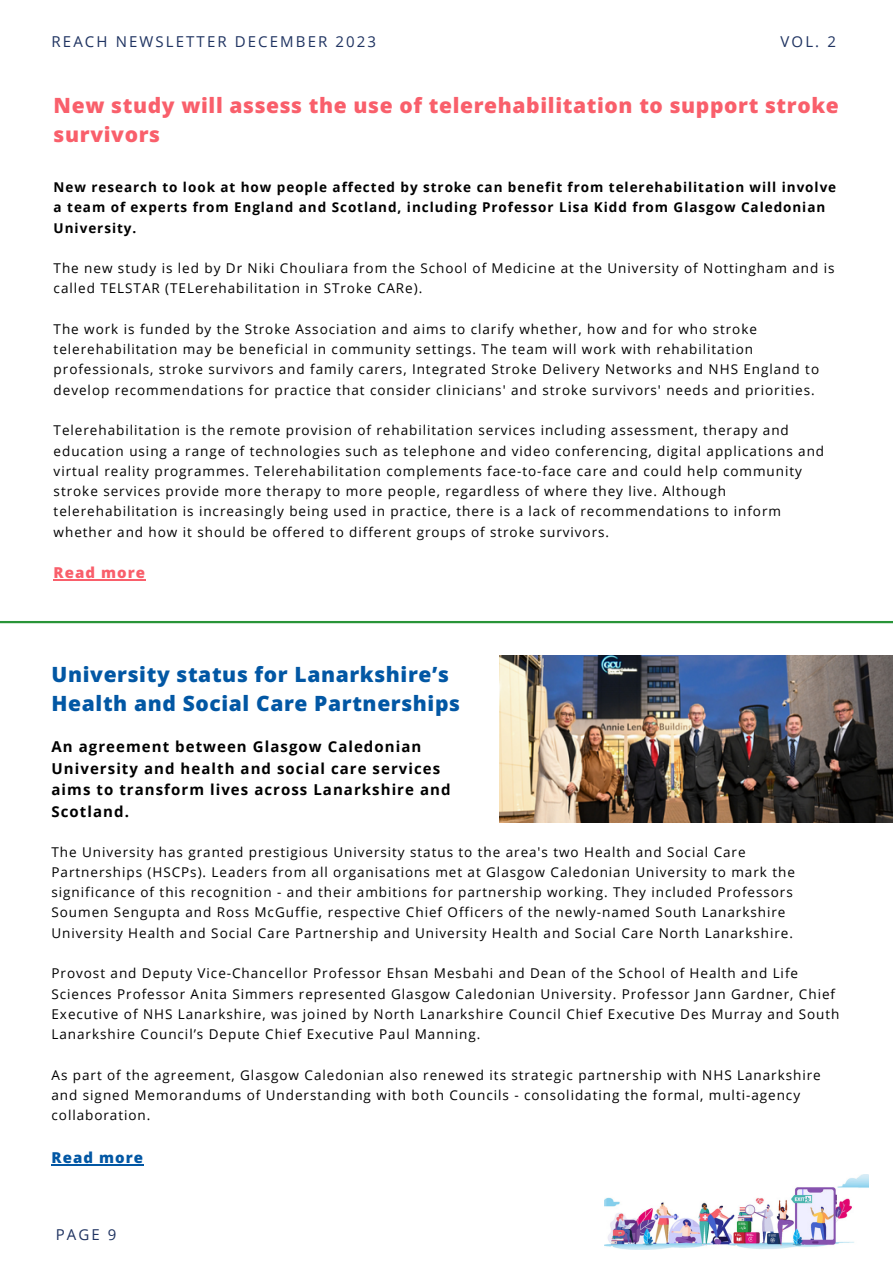
<style>
.page{position:relative;width:893px;height:1264px;background:#fff}
.page>*{position:absolute;margin:0;border:0;box-sizing:border-box;transform-origin:0 0}
.t1{font:800 21px/29.2px "Open Sans";letter-spacing:.03em;color:#f95f6b}
.t2{font:800 21px/29.2px "Open Sans";letter-spacing:.03em;color:#0257a4}
.t3{font:700 15px/21.3px "Open Sans";letter-spacing:.07em;color:#000}
.t4{font:15px "Open Sans";letter-spacing:.14em;color:#1f3361}
.t5{font:800 15px "Open Sans";letter-spacing:.07em;color:#f95f6b}
.t6{font:800 15px "Open Sans";letter-spacing:.07em;color:#0257a4}
.t7{font:13.5px/20.2px "Open Sans";letter-spacing:.07em;color:#000}
.t8{font:700 13.5px/20.2px "Open Sans";letter-spacing:.07em;color:#000}
</style>
<div class="page">
<img style="left:604px;top:1174px;width:264px;height:75px">
<hr style="left:54px;top:579px;width:92px;height:1px;background:#f95f6b">
<img style="left:499px;top:655px;width:393px;height:167px">
<hr style="left:52px;top:1163px;width:92px;height:2px;background:#0257a4">
<hr style="left:0;top:621px;width:892px;height:2px;background:#289438">
<p class="t4" style="left:52px;top:31px;width:326px">REACH NEWSLETTER DECEMBER 2023</p>
<p class="t4" style="left:780px;top:31px;width:57px">VOL. 2</p>
<p class="t1" style="left:54px;top:90px;width:786px">New study will assess the use of telerehabilitation to support stroke survivors</p>
<p class="t8" style="left:54px;top:177px;width:784px">New research to look at how people affected by stroke can benefit from telerehabilitation will involve a team of experts from England and Scotland, including Professor Lisa Kidd from Glasgow Caledonian<br>University.</p>
<p class="t7" style="left:54px;top:258px;width:782px">The new study is led by Dr Niki Chouliara from the School of Medicine at the University of Nottingham and is called TELSTAR (TELerehabilitation in STroke CARe).</p>
<p class="t7" style="left:54px;top:318px;width:767px">The work is funded by the Stroke Association and aims to clarify whether, how and for who stroke telerehabilitation may be beneficial in community settings. The team will work with rehabilitation professionals, stroke survivors and family carers, Integrated Stroke Delivery Networks and NHS England to develop recommendations for practice that consider clinicians' and stroke survivors' needs and priorities.</p>
<p class="t7" style="left:54px;top:420px;width:772px">Telerehabilitation is the remote provision of rehabilitation services including assessment, therapy and education using a range of technologies such as telephone and video conferencing, digital applications and virtual reality programmes. Telerehabilitation complements face-to-face care and could help community stroke services provide more therapy to more people, regardless of where they live. Although telerehabilitation is increasingly being used in practice, there is a lack of recommendations to inform whether and how it should be offered to different groups of stroke survivors.</p>
<p class="t5" style="left:54px;top:562px;width:93px">Read more</p>
<p class="t2" style="left:52px;top:659px;width:410px">University status for Lanarkshire’s<br>Health and Social Care Partnerships</p>
<p class="t3" style="left:52px;top:736px;width:400px">An agreement between Glasgow Caledonian University and health and social care services aims to transform lives across Lanarkshire and Scotland.</p>
<p class="t7" style="left:52px;top:841px;width:744px">The University has granted prestigious University status to the area's two Health and Social Care Partnerships (HSCPs). Leaders from all organisations met at Glasgow Caledonian University to mark the significance of this recognition - and their ambitions for partnership working. They included Professors Soumen Sengupta and Ross McGuffie, respective Chief Officers of the newly-named South Lanarkshire University Health and Social Care Partnership and University Health and Social Care North Lanarkshire.</p>
<p class="t7" style="left:52px;top:962px;width:789px">Provost and Deputy Vice-Chancellor Professor Ehsan Mesbahi and Dean of the School of Health and Life Sciences Professor Anita Simmers represented Glasgow Caledonian University. Professor Jann Gardner, Chief Executive of NHS Lanarkshire, was joined by North Lanarkshire Council Chief Executive Des Murray and South Lanarkshire Council’s Depute Chief Executive Paul Manning.</p>
<p class="t7" style="left:52px;top:1064px;width:770px">As part of the agreement, Glasgow Caledonian also renewed its strategic partnership with NHS Lanarkshire and signed Memorandums of Understanding with both Councils - consolidating the formal, multi-agency collaboration.</p>
<p class="t6" style="left:52px;top:1146px;width:93px">Read more</p>
<p class="t4" style="left:56px;top:1223px;width:62px">PAGE 9</p>
</div>
